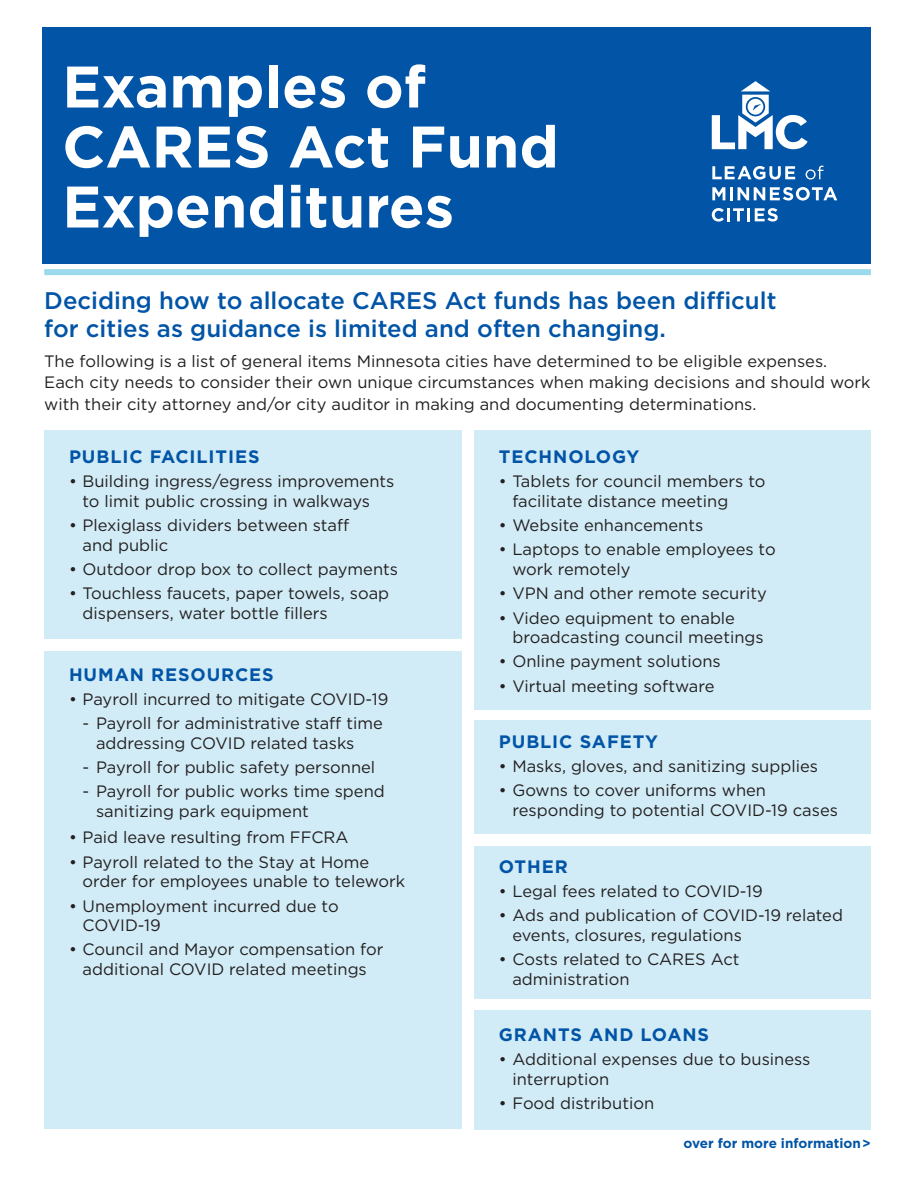
<style>
.page{position:relative;width:918px;height:1188px;background:#fff}
.page>*{position:absolute;margin:0;border:0;box-sizing:border-box;transform-origin:0 0}
.t1{font:700 58.5px/60px "Gotham";color:#fff}
.t2{font:500 24px/28.8px "Gotham";color:#0154a6}
.subhead{font:700 18px "Gotham";letter-spacing:.05em;color:#0154a6}
.t3{font:16.5px/19.8px "Gotham";color:#231f20}
.t4{font:700 13.5px "Gotham";color:#0154a6}
</style>
<div class="page">
<div style="left:474px;top:1010px;width:397px;height:119px;background:#d1ecf6"></div>
<div style="left:474px;top:846px;width:397px;height:153px;background:#d1ecf6"></div>
<div style="left:474px;top:720px;width:397px;height:114px;background:#d1ecf6"></div>
<div style="left:474px;top:431px;width:397px;height:279px;background:#d1ecf6"></div>
<div style="left:44px;top:651px;width:418px;height:478px;background:#d1ecf6"></div>
<div style="left:44px;top:430px;width:418px;height:209px;background:#d1ecf6"></div>
<div style="left:42px;top:27px;width:829px;height:237px;background:#0154a6"></div>
<svg style="left:712px;top:81px;width:96px;height:68px"></svg>
<svg style="left:712px;top:166px;width:83px;height:14px"></svg>
<svg style="left:806px;top:166px;width:18px;height:14px"></svg>
<svg style="left:712px;top:187px;width:125px;height:14px"></svg>
<svg style="left:712px;top:208px;width:66px;height:14px"></svg>
<div style="left:44px;top:269px;width:827px;height:6px;background:#9bdaed"></div>
<p class="t1" style="left:62px;top:56px;width:498px">Examples of<br>CARES Act Fund<br>Expenditures</p>
<p class="t2" style="left:44px;top:285px;width:734px">Deciding how to allocate CARES Act funds has been difficult for cities as guidance is limited and often changing.</p>
<p class="t3" style="left:44px;top:350px;width:828px;line-height:21.8px">The following is a list of general items Minnesota cities have determined to be eligible expenses.<br>Each city needs to consider their own unique circumstances when making decisions and should work with their city attorney and/or city auditor in making and documenting determinations.</p>
<p class="subhead" style="left:69px;top:445px;width:192px">PUBLIC FACILITIES</p>
<p class="t3" style="left:83px;top:471px;width:313px;text-indent:-14px">• Building ingress/egress improvements to limit public crossing in walkways</p>
<p class="t3" style="left:83px;top:515px;width:268px;text-indent:-14px">• Plexiglass dividers between staff and public</p>
<p class="t3" style="left:69px;top:559px;width:331px">• Outdoor drop box to collect payments</p>
<p class="t3" style="left:83px;top:583px;width:308px;text-indent:-14px">• Touchless faucets, paper towels, soap dispensers, water bottle fillers</p>
<p class="subhead" style="left:499px;top:445px;width:142px">TECHNOLOGY</p>
<p class="t3" style="left:512px;top:471px;width:255px;text-indent:-14px">• Tablets for council members to facilitate distance meeting</p>
<p class="t3" style="left:499px;top:515px;width:206px">• Website enhancements</p>
<p class="t3" style="left:512px;top:539px;width:265px;text-indent:-14px">• Laptops to enable employees to work remotely</p>
<p class="t3" style="left:499px;top:583px;width:269px">• VPN and other remote security</p>
<p class="t3" style="left:512px;top:607px;width:253px;text-indent:-14px">• Video equipment to enable broadcasting council meetings</p>
<p class="t3" style="left:499px;top:651px;width:223px">• Online payment solutions</p>
<p class="t3" style="left:499px;top:675px;width:217px">• Virtual meeting software</p>
<p class="subhead" style="left:69px;top:663px;width:206px">HUMAN RESOURCES</p>
<p class="t3" style="left:69px;top:689px;width:321px">• Payroll incurred to mitigate COVID-19</p>
<p class="t3" style="left:96px;top:713px;width:288px;text-indent:-14px">- Payroll for administrative staff time addressing COVID related tasks</p>
<p class="t3" style="left:83px;top:757px;width:294px">- Payroll for public safety personnel</p>
<p class="t3" style="left:96px;top:781px;width:290px;text-indent:-14px">- Payroll for public works time spend sanitizing park equipment</p>
<p class="t3" style="left:69px;top:827px;width:281px">• Paid leave resulting from FFCRA</p>
<p class="t3" style="left:83px;top:852px;width:324px;text-indent:-14px">• Payroll related to the Stay at Home order for employees unable to telework</p>
<p class="t3" style="left:83px;top:895px;width:258px;text-indent:-14px">• Unemployment incurred due to<br>COVID-19</p>
<p class="t3" style="left:69px;top:939px;width:316px;text-align:center">• Council and Mayor compensation for additional COVID related meetings</p>
<p class="subhead" style="left:499px;top:730px;width:161px">PUBLIC SAFETY</p>
<p class="t3" style="left:499px;top:756px;width:321px">• Masks, gloves, and sanitizing supplies</p>
<p class="t3" style="left:512px;top:780px;width:327px;text-indent:-14px">• Gowns to cover uniforms when responding to potential COVID-19 cases</p>
<p class="subhead" style="left:499px;top:854px;width:70px">OTHER</p>
<p class="t3" style="left:499px;top:881px;width:265px">• Legal fees related to COVID-19</p>
<p class="t3" style="left:512px;top:905px;width:332px;text-indent:-14px">• Ads and publication of COVID-19 related events, closures, regulations</p>
<p class="t3" style="left:512px;top:949px;width:229px;text-indent:-14px">• Costs related to CARES Act administration</p>
<p class="subhead" style="left:499px;top:1023px;width:212px">GRANTS AND LOANS</p>
<p class="t3" style="left:512px;top:1049px;width:300px;text-indent:-14px">• Additional expenses due to business interruption</p>
<p class="t3" style="left:499px;top:1093px;width:157px">• Food distribution</p>
<p class="t4" style="left:684px;top:1134px;width:189px">over for more information&gt;</p>
</div>
